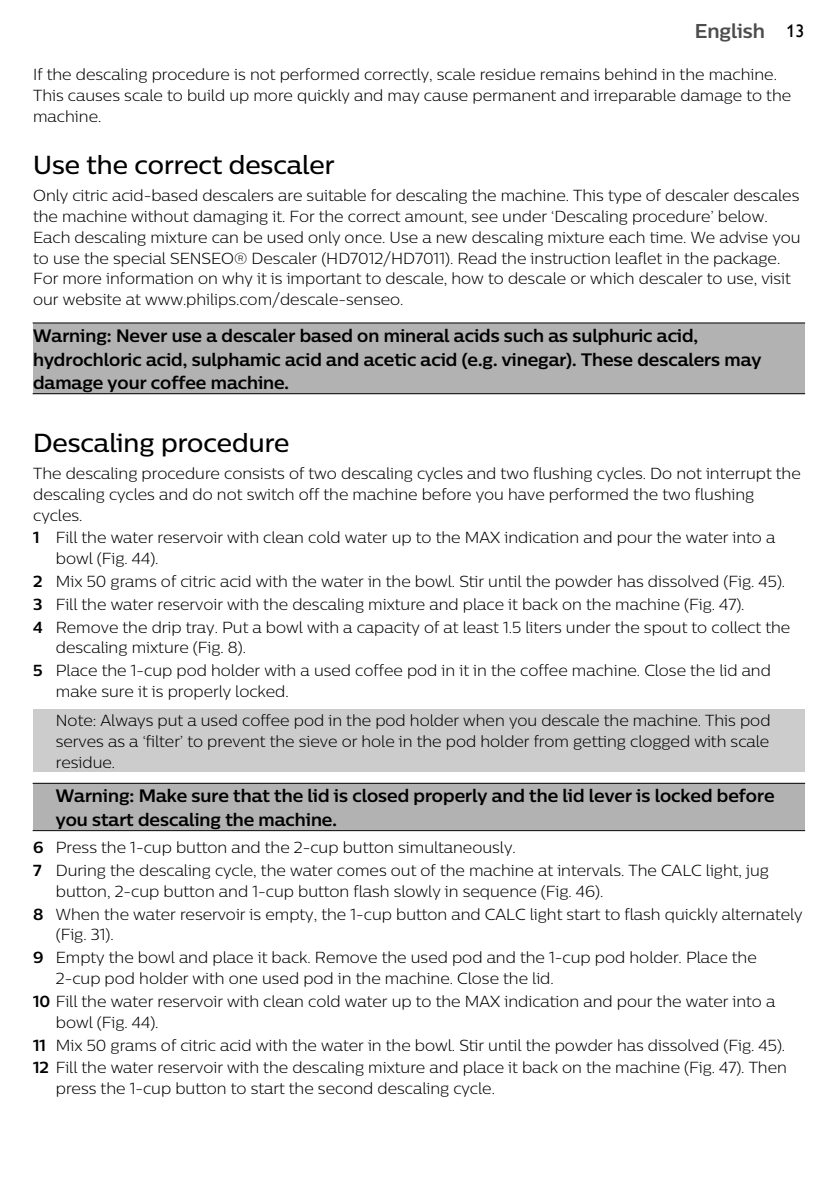
<style>
.page{position:relative;width:837px;height:1193px;background:#fff}
.page>*{position:absolute;margin:0;border:0;box-sizing:border-box;transform-origin:0 0}
.t1{font:500 26px "Centrale Sans";color:#000}
.t2{font:700 20px "Centrale Sans";color:#4d4d4d}
.t3{font:700 18px/23.4px "Centrale Sans";color:#000}
.t4{font:300 16px/20.8px "Centrale Sans";color:#000}
.s1{font-family:"Gill Sans WGL";font-weight:400;font-size:18px;color:#000}
.s2{font-weight:700}
</style>
<div class="page">
<div style="left:33px;top:323px;width:771px;height:70px;background:#b2b2b2"></div>
<hr style="left:33px;top:322px;width:772px;height:1px;background:#000">
<hr style="left:33px;top:393px;width:772px;height:1px;background:#000">
<div style="left:33px;top:709px;width:771px;height:62px;background:#ccc"></div>
<div style="left:33px;top:783px;width:771px;height:47px;background:#b2b2b2"></div>
<hr style="left:33px;top:782px;width:772px;height:1px;background:#000">
<hr style="left:33px;top:830px;width:772px;height:1px;background:#000">
<p class="t2" style="left:694px;top:18px;width:111px">English <span class="s1">13</span></p>
<p class="t4" style="left:33px;top:64px;width:759px">If the descaling procedure is not performed correctly, scale residue remains behind in the machine.<br>This causes scale to build up more quickly and may cause permanent and irreparable damage to the machine.</p>
<h1 class="t1" style="left:33px;top:148px;width:302px">Use the correct descaler</h1>
<p class="t4" style="left:33px;top:185px;width:769px">Only citric acid-based descalers are suitable for descaling the machine. This type of descaler descales the machine without damaging it. For the correct amount, see under ‘Descaling procedure’ below.<br>Each descaling mixture can be used only once. Use a new descaling mixture each time. We advise you to use the special SENSEO® Descaler (HD7012/HD7011). Read the instruction leaflet in the package.<br>For more information on why it is important to descale, how to descale or which descaler to use, visit our website at www.philips.com/descale-senseo.</p>
<p class="t3" style="left:33px;top:323px;width:729px">Warning: Never use a descaler based on mineral acids such as sulphuric acid, hydrochloric acid, sulphamic acid and acetic acid (e.g. vinegar). These descalers may damage your coffee machine.</p>
<h1 class="t1" style="left:33px;top:426px;width:258px">Descaling procedure</h1>
<p class="t4" style="left:33px;top:462px;width:769px">The descaling procedure consists of two descaling cycles and two flushing cycles. Do not interrupt the descaling cycles and do not switch off the machine before you have performed the two flushing cycles.</p>
<p class="t4" style="left:56px;top:527px;width:721px;text-indent:-23px"><span class="s2">1</span> Fill the water reservoir with clean cold water up to the MAX indication and pour the water into a bowl (Fig. 44).</p>
<p class="t4" style="left:33px;top:569px;width:758px;line-height:22.8px"><span class="s2">2</span> Mix 50 grams of citric acid with the water in the bowl. Stir until the powder has dissolved (Fig. 45).<br><span class="s2">3</span> Fill the water reservoir with the descaling mixture and place it back on the machine (Fig. 47).<br><span class="s2">4</span> Remove the drip tray. Put a bowl with a capacity of at least 1.5 liters under the spout to collect the</p>
<p class="t4" style="left:33px;top:636px;width:739px;line-height:22.8px;text-indent:23px">descaling mixture (Fig. 8).<br><span class="s2">5</span> Place the 1-cup pod holder with a used coffee pod in it in the coffee machine. Close the lid and</p>
<p class="t4" style="left:56px;top:676px;width:716px;line-height:28.8px">make sure it is properly locked.<br>Note: Always put a used coffee pod in the pod holder when you descale the machine. This pod</p>
<p class="t4" style="left:56px;top:730px;width:715px">serves as a ‘filter’ to prevent the sieve or hole in the pod holder from getting clogged with scale residue.</p>
<p class="t3" style="left:56px;top:783px;width:720px">Warning: Make sure that the lid is closed properly and the lid lever is locked before you start descaling the machine.</p>
<p class="t4" style="left:33px;top:835px;width:737px;line-height:22.8px"><span class="s2">6</span> Press the 1-cup button and the 2-cup button simultaneously.<br><span class="s2">7</span> During the descaling cycle, the water comes out of the machine at intervals. The CALC light, jug</p>
<p class="t4" style="left:33px;top:879px;width:771px;line-height:22.8px;text-indent:23px">button, 2-cup button and 1-cup button flash slowly in sequence (Fig. 46).<br><span class="s2">8</span> When the water reservoir is empty, the 1-cup button and CALC light start to flash quickly alternately</p>
<p class="t4" style="left:33px;top:922px;width:725px;line-height:22.8px;text-indent:23px">(Fig. 31).<br><span class="s2">9</span> Empty the bowl and place it back. Remove the used pod and the 1-cup pod holder. Place the</p>
<p class="t4" style="left:33px;top:966px;width:743px;line-height:22.8px;text-indent:23px">2-cup pod holder with one used pod in the machine. Close the lid.<br><span class="s2">10</span> Fill the water reservoir with clean cold water up to the MAX indication and pour the water into a</p>
<p class="t4" style="left:33px;top:1010px;width:755px;line-height:22.8px;text-indent:23px">bowl (Fig. 44).<br><span class="s2">11</span> Mix 50 grams of citric acid with the water in the bowl. Stir until the powder has dissolved (Fig. 45).<br><span class="s2">12</span> Fill the water reservoir with the descaling mixture and place it back on the machine (Fig. 47). Then</p>
<p class="t4" style="left:56px;top:1077px;width:440px">press the 1-cup button to start the second descaling cycle.</p>
</div>
